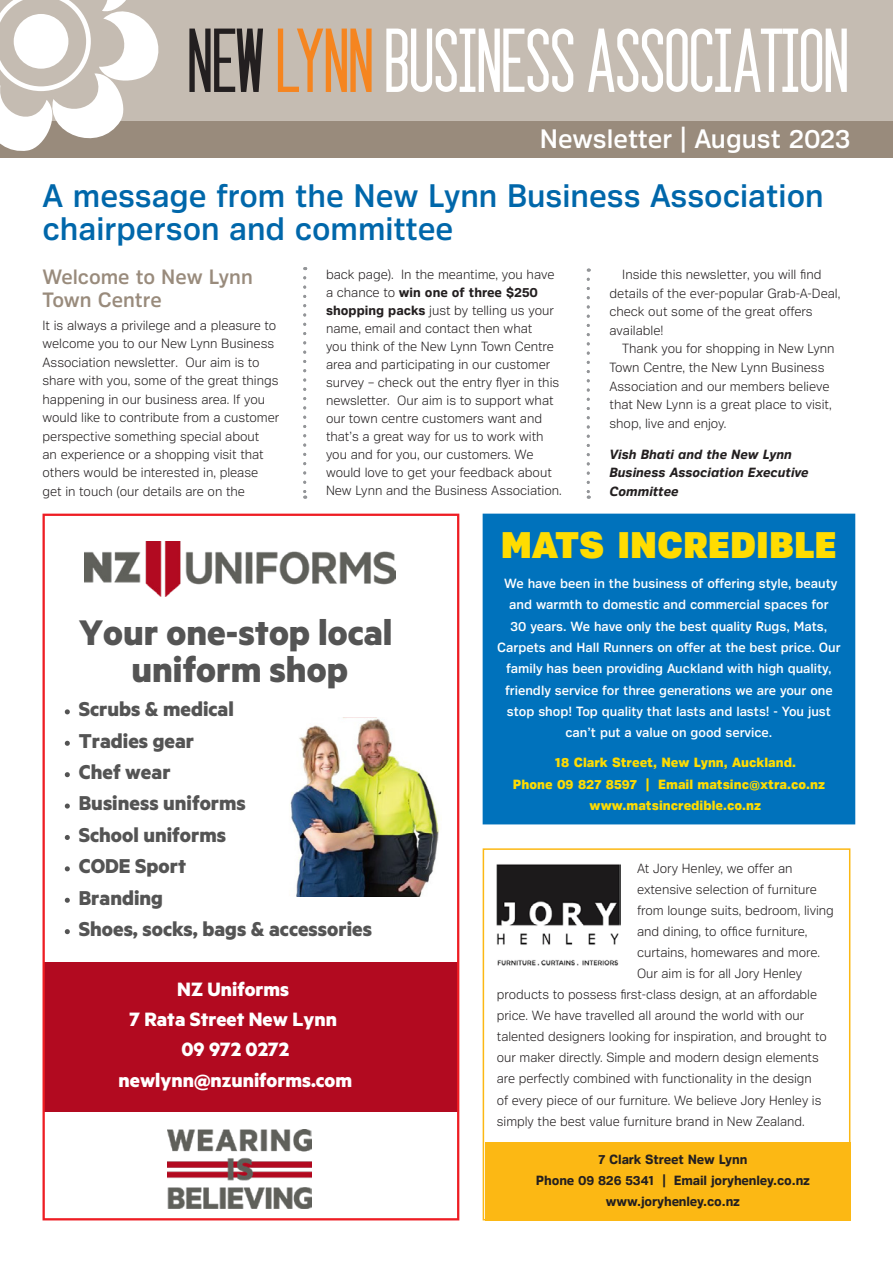
<style>
.page{position:relative;width:893px;height:1263px;background:#fff}
.page>*{position:absolute;margin:0;border:0;box-sizing:border-box;transform-origin:0 0}
.t1{font:73.95px "Seattle Sans";letter-spacing:-.01em;color:#fff}
.t2{font:700 40.05px/37.2px "Metric";color:#545454;text-align:center}
.t3{font:900 37.5px "Crique Grotesk";color:#ffdc01}
.t4{font:500 33px/33px "Crique Grotesk";color:#0067aa}
.t5{font:500 27px "Crique Grotesk";color:#fff}
.t6{font:700 22.65px/31.3px "Metric";color:#545454}
.t7{font:700 21.75px/30.2px "Metric";color:#fff;text-align:center}
.t8{font:500 21px/23px "Crique Grotesk";color:#998b7c}
.t9{font:300 13.5px/18.5px "Crique Grotesk";color:#231f20}
.t10{font:500 13.5px/21.5px "Crique Grotesk";color:#fff;text-align:center}
.t11{font:800 13.5px "Crique Grotesk";color:#ffdc01}
.t12{font:700 13.5px/21px "Crique Grotesk";letter-spacing:-.01em;color:#231f20;text-align:center}
.t13{font:italic 700 13.5px/18.5px "Crique Grotesk";color:#231f20}
.s1{color:#231f20}
.s2{color:#f58520}
.s3{font-weight:700}
</style>
<div class="page">
<div style="left:485px;top:1142px;width:365px;height:78px;background:#fcb814"></div>
<div style="left:0;top:120px;width:893px;height:38px;background:#998b7c"></div>
<div style="left:0;top:0;width:893px;height:120px;background:#c5bcb2"></div>
<svg style="left:0;top:0;width:167px;height:151px"></svg>
<svg style="left:303px;top:278px;width:3px;height:221px"></svg>
<svg style="left:587px;top:279px;width:3px;height:220px"></svg>
<div style="left:483px;top:514px;width:371px;height:310px;background:#0072bc"></div>
<div style="left:483px;top:848px;width:367px;height:372px;border:2px solid #fcb814"></div>
<div style="left:44px;top:962px;width:414px;height:149px;background:#b20a20"></div>
<img style="left:167px;top:1129px;width:145px;height:79px">
<img style="left:84px;top:541px;width:311px;height:56px">
<img style="left:296px;top:718px;width:144px;height:179px">
<svg style="left:65px;top:709px;width:5px;height:5px"></svg>
<svg style="left:65px;top:741px;width:5px;height:5px"></svg>
<svg style="left:65px;top:772px;width:5px;height:5px"></svg>
<svg style="left:65px;top:803px;width:5px;height:5px"></svg>
<svg style="left:65px;top:835px;width:5px;height:5px"></svg>
<svg style="left:65px;top:866px;width:5px;height:5px"></svg>
<svg style="left:65px;top:898px;width:5px;height:5px"></svg>
<svg style="left:65px;top:929px;width:5px;height:5px"></svg>
<svg style="left:290px;top:718px;width:12px;height:137px"></svg>
<div style="left:43px;top:514px;width:416px;height:706px;border:2px solid #ee1d23"></div>
<img style="left:497px;top:864px;width:123px;height:102px">
<h1 class="t1" style="left:187px;top:7px;width:663px"><span class="s1">NEW</span> <span class="s2">LYNN</span>BUSINESS ASSOCIATION</h1>
<h3 class="t5" style="left:540px;top:124px;width:312px">Newsletter | August 2023</h3>
<h3 class="t4" style="left:43px;top:179px;width:783px">A message from the New Lynn Business Association chairperson and committee</h3>
<h3 class="t8" style="left:43px;top:265px;width:212px">Welcome to New Lynn<br>Town Centre</h3>
<p class="t9" style="left:43px;top:316px;width:238px">It is always a privilege and a pleasure to welcome you to our New Lynn Business Association newsletter. Our aim is to share with you, some of the great things happening in our business area. If you would like to contribute from a customer perspective something special about<br>an experience or a shopping visit that others would be interested in, please get in touch (our details are on the</p>
<p class="t9" style="left:326px;top:266px;width:237px;line-height:18px">back page). In the meantime, you have a chance to <span class="s3">win one of three $250 shopping packs</span> just by telling us your name, email and contact then what<br>you think of the New Lynn Town Centre area and participating in our customer survey – check out the entry flyer in this newsletter. Our aim is to support what our town centre customers want and that’s a great way for us to work with you and for you, our customers. We would love to get your feedback about New Lynn and the Business Association.</p>
<p class="t9" style="left:609px;top:265px;width:232px;text-indent:13px">Inside this newsletter, you will find details of the ever-popular Grab-A-Deal, check out some of the great offers available!</p>
<p class="t9" style="left:609px;top:340px;width:226px;text-indent:13px">Thank you for shopping in New Lynn<br>Town Centre, the New Lynn Business<br>Association and our members believe that New Lynn is a great place to visit, shop, live and enjoy.</p>
<p class="t13" style="left:609px;top:445px;width:201px">Vish Bhati and the New Lynn<br>Business Association Executive<br>Committee</p>
<h3 class="t3" style="left:501px;top:524px;width:338px">MATS INCREDIBLE</h3>
<p class="t10" style="left:497px;top:572px;width:345px">We have been in the business of offering style, beauty and warmth to domestic and commercial spaces for<br>30 years. We have only the best quality Rugs, Mats, Carpets and Hall Runners on offer at the best price. Our family has been providing Auckland with high quality, friendly service for three generations we are your one stop shop! Top quality that lasts and lasts! - You just can’t put a value on good service.</p>
<p class="t11" style="left:555px;top:755px;width:243px">18 Clark Street, New Lynn, Auckland.</p>
<p class="t11" style="left:513px;top:777px;width:314px">Phone 09 827 8597 | Email matsinc@xtra.co.nz</p>
<p class="t11" style="left:590px;top:798px;width:173px">www.matsincredible.co.nz</p>
<h2 class="t2" style="left:79px;top:612px;width:315px">Your one-stop local uniform shop</h2>
<h3 class="t6" style="left:79px;top:693px;width:295px">Scrubs &amp; medical<br>Tradies gear<br>Chef wear<br>Business uniforms<br>School uniforms<br>CODE Sport<br>Branding<br>Shoes, socks, bags &amp; accessories</h3>
<p class="t9" style="left:637px;top:859px;width:157px">At Jory Henley, we offer an</p>
<p class="t9" style="left:637px;top:880px;width:181px">extensive selection of furniture</p>
<p class="t9" style="left:637px;top:901px;width:198px">from lounge suits, bedroom, living</p>
<p class="t9" style="left:637px;top:922px;width:172px">and dining, to office furniture,</p>
<p class="t9" style="left:637px;top:943px;width:185px">curtains, homewares and more.</p>
<p class="t9" style="left:637px;top:964px;width:167px">Our aim is for all Jory Henley</p>
<p class="t9" style="left:497px;top:985px;width:322px">products to possess first-class design, at an affordable</p>
<p class="t9" style="left:497px;top:1006px;width:309px">price. We have travelled all around the world with our</p>
<p class="t9" style="left:497px;top:1027px;width:331px">talented designers looking for inspiration, and brought to</p>
<p class="t9" style="left:497px;top:1048px;width:323px">our maker directly. Simple and modern design elements</p>
<p class="t9" style="left:497px;top:1069px;width:316px">are perfectly combined with functionality in the design</p>
<p class="t9" style="left:497px;top:1090px;width:326px">of every piece of our furniture. We believe Jory Henley is</p>
<p class="t9" style="left:497px;top:1111px;width:309px">simply the best value furniture brand in New Zealand.</p>
<h3 class="t7" style="left:119px;top:974px;width:235px">NZ Uniforms<br>7 Rata Street New Lynn<br>09 972 0272 newlynn@nzuniforms.com</h3>
<p class="t12" style="left:536px;top:1149px;width:276px">7 Clark Street New Lynn<br>Phone 09 826 5341 | Email joryhenley.co.nz www.joryhenley.co.nz</p>
</div>
